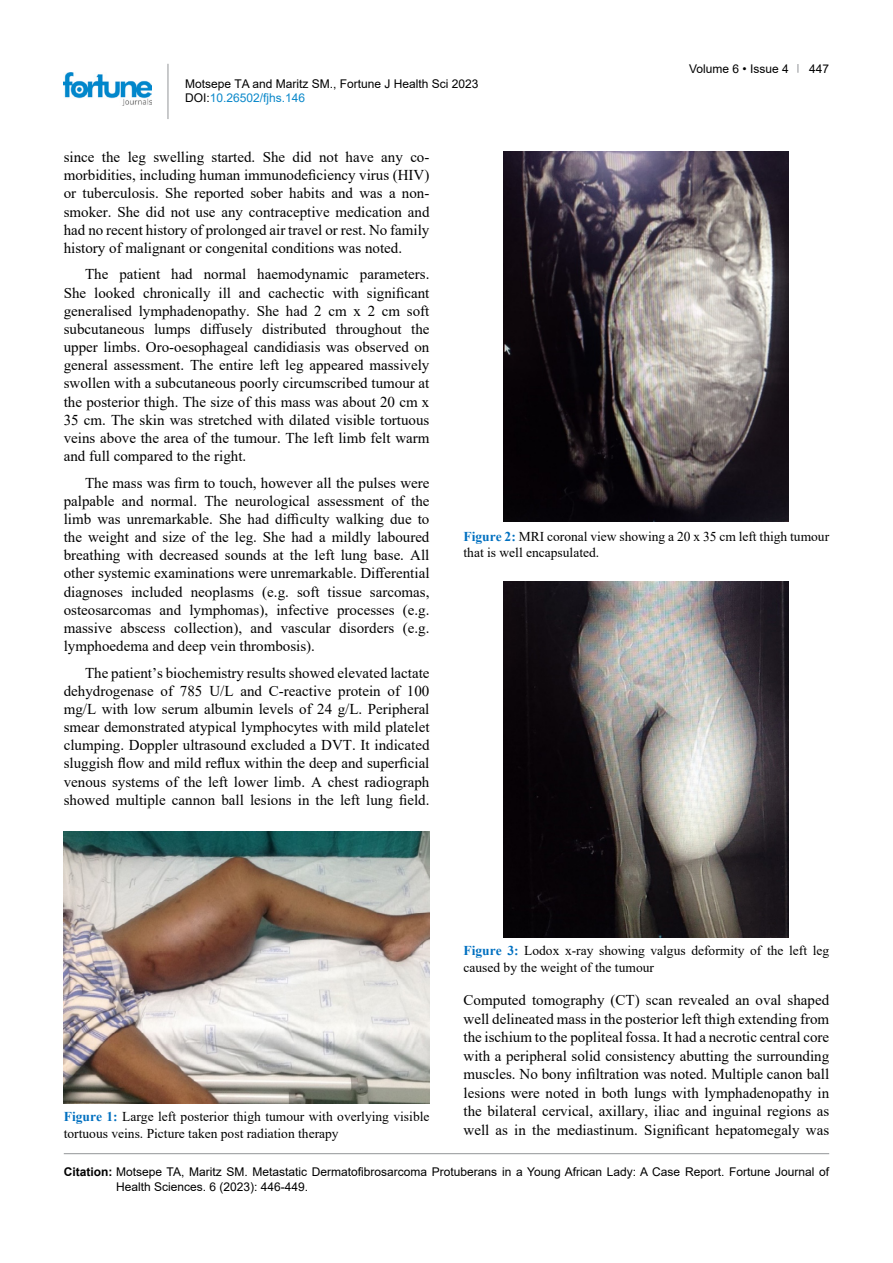
<style>
.page{position:relative;width:893px;height:1263px;background:#fff}
.page>*{position:absolute;margin:0;border:0;box-sizing:border-box;transform-origin:0 0}
.t1{font:15px/18.1px "Times New Roman";color:#000;text-align:justify}
.t2{font:13.5px/16.5px "Times New Roman";color:#000}
.t3{font:12px/14.4px "Arial";color:#000}
.s1{color:#0a88ca}
.s2{font-weight:700;color:#0070c0}
.s3{font-weight:700}
</style>
<div class="page">
<hr style="left:168px;top:64px;width:1px;height:55px;background:#939598">
<img style="left:64px;top:72px;width:88px;height:33px">
<hr style="left:64px;top:1153px;width:765px;height:1px;background:#939598">
<img style="left:64px;top:832px;width:365px;height:271px">
<img style="left:504px;top:152px;width:285px;height:369px">
<img style="left:504px;top:582px;width:285px;height:355px">
<p class="t3" style="left:185px;top:76px;width:295px">Motsepe TA and Maritz SM., Fortune J Health Sci 2023<br>DOI:<span class="s1">10.26502/fjhs.146</span></p>
<p class="t3" style="left:689px;top:61px;width:101px">Volume 6 • Issue 4</p>
<p class="t3" style="left:809px;top:61px;width:22px">447</p>
<p class="t1" style="left:64px;top:147px;width:367px">since the leg swelling started. She did not have any co&shy;morbidities, including human immunodeficiency virus (HIV) or tuberculosis. She reported sober habits and was a non&shy;smoker. She did not use any contraceptive medication and had no recent history of prolonged air travel or rest. No family history of malignant or congenital conditions was noted.</p>
<p class="t1" style="left:64px;top:265px;width:367px;text-indent:21px">The patient had normal haemodynamic parameters.<br>She looked chronically ill and cachectic with significant generalised lymphadenopathy. She had 2 cm x 2 cm soft subcutaneous lumps diffusely distributed throughout the upper limbs. Oro-oesophageal candidiasis was observed on general assessment. The entire left leg appeared massively swollen with a subcutaneous poorly circumscribed tumour at the posterior thigh. The size of this mass was about 20 cm x 35 cm. The skin was stretched with dilated visible tortuous veins above the area of the tumour. The left limb felt warm and full compared to the right.</p>
<p class="t1" style="left:64px;top:473px;width:367px;text-indent:21px">The mass was firm to touch, however all the pulses were palpable and normal. The neurological assessment of the limb was unremarkable. She had difficulty walking due to the weight and size of the leg. She had a mildly laboured breathing with decreased sounds at the left lung base. All other systemic examinations were unremarkable. Differential diagnoses included neoplasms (e.g. soft tissue sarcomas, osteosarcomas and lymphomas), infective processes (e.g. massive abscess collection), and vascular disorders (e.g. lymphoedema and deep vein thrombosis).</p>
<p class="t1" style="left:64px;top:663px;width:367px;text-indent:21px">The patient’s biochemistry results showed elevated lactate dehydrogenase of 785 U/L and C-reactive protein of 100 mg/L with low serum albumin levels of 24 g/L. Peripheral smear demonstrated atypical lymphocytes with mild platelet clumping. Doppler ultrasound excluded a DVT. It indicated sluggish flow and mild reflux within the deep and superficial venous systems of the left lower limb. A chest radiograph showed multiple cannon ball lesions in the left lung field.</p>
<p class="t2" style="left:463px;top:528px;width:367px"><span class="s2">Figure 2:</span> MRI coronal view showing a 20 x 35 cm left thigh tumour that is well encapsulated.</p>
<p class="t2" style="left:64px;top:1108px;width:367px"><span class="s2">Figure 1:</span> Large left posterior thigh tumour with overlying visible tortuous veins. Picture taken post radiation therapy</p>
<p class="t2" style="left:463px;top:942px;width:367px"><span class="s2">Figure 3:</span> Lodox x-ray showing valgus deformity of the left leg caused by the weight of the tumour</p>
<p class="t1" style="left:463px;top:991px;width:367px">Computed tomography (CT) scan revealed an oval shaped well delineated mass in the posterior left thigh extending from the ischium to the popliteal fossa. It had a necrotic central core with a peripheral solid consistency abutting the surrounding muscles. No bony infiltration was noted. Multiple canon ball lesions were noted in both lungs with lymphadenopathy in the bilateral cervical, axillary, iliac and inguinal regions as well as in the mediastinum. Significant hepatomegaly was</p>
<p class="t3" style="left:116px;top:1164px;width:715px;line-height:15px;text-indent:-52px"><span class="s3">Citation:</span> Motsepe TA, Maritz SM. Metastatic Dermatofibrosarcoma Protuberans in a Young African Lady: A Case Report. Fortune Journal of<br>Health Sciences. 6 (2023): 446-449.</p>
</div>
